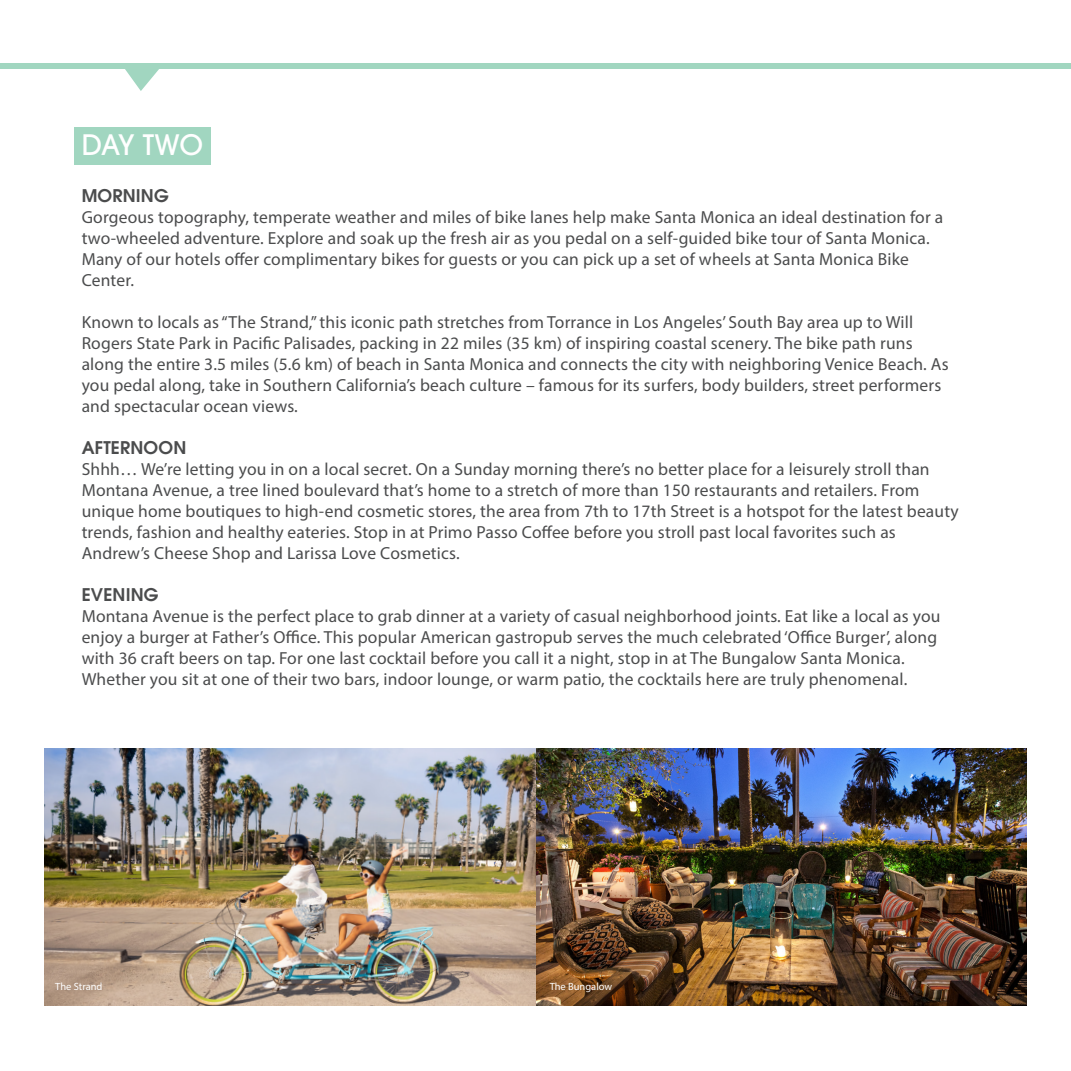
<style>
.page{position:relative;width:1071px;height:1071px;background:#fff}
.page>*{position:absolute;margin:0;border:0;box-sizing:border-box;transform-origin:0 0}
.t1{font:500 28px "ITC Avant Garde Pro";letter-spacing:-.03em;color:#fff}
.t2{font:17.5px/21px "Myriad Pro";letter-spacing:.01em;color:#4b4c4d}
.t3{font:600 17.5px "ITC Avant Garde Pro";letter-spacing:.01em;color:#4b4c4d}
.t4{font:10.5px "Myriad Pro";color:#fff}
</style>
<div class="page">
<div style="left:74px;top:127px;width:136px;height:38px;background:#a1d6c0"></div>
<svg style="left:121px;top:68px;width:43px;height:23px"></svg>
<div style="left:0;top:63px;width:1071px;height:5px;background:#a1d6c0"></div>
<img style="left:45px;top:749px;width:981px;height:256px">
<p class="t1" style="left:82px;top:127px;width:123px">DAY TWO</p>
<p class="t3" style="left:82px;top:184px;width:89px">MORNING</p>
<p class="t2" style="left:82px;top:206px;width:863px">Gorgeous topography, temperate weather and miles of bike lanes help make Santa Monica an ideal destination for a two-wheeled adventure. Explore and soak up the fresh air as you pedal on a self-guided bike tour of Santa Monica.<br>Many of our hotels offer complimentary bikes for guests or you can pick up a set of wheels at Santa Monica Bike Center.</p>
<p class="t2" style="left:82px;top:311px;width:869px">Known to locals as “The Strand,” this iconic path stretches from Torrance in Los Angeles’ South Bay area up to Will Rogers State Park in Pacific Palisades, packing in 22 miles (35 km) of inspiring coastal scenery. The bike path runs along the entire 3.5 miles (5.6 km) of beach in Santa Monica and connects the city with neighboring Venice Beach. As you pedal along, take in Southern California’s beach culture – famous for its surfers, body builders, street performers and spectacular ocean views.</p>
<p class="t3" style="left:82px;top:436px;width:106px">AFTERNOON</p>
<p class="t2" style="left:82px;top:458px;width:879px">Shhh… We’re letting you in on a local secret. On a Sunday morning there’s no better place for a leisurely stroll than Montana Avenue, a tree lined boulevard that’s home to a stretch of more than 150 restaurants and retailers. From unique home boutiques to high-end cosmetic stores, the area from 7th to 17th Street is a hotspot for the latest beauty trends, fashion and healthy eateries. Stop in at Primo Passo Coffee before you stroll past local favorites such as Andrew’s Cheese Shop and Larissa Love Cosmetics.</p>
<p class="t3" style="left:82px;top:583px;width:78px">EVENING</p>
<p class="t2" style="left:82px;top:605px;width:860px">Montana Avenue is the perfect place to grab dinner at a variety of casual neighborhood joints. Eat like a local as you enjoy a burger at Father’s Office. This popular American gastropub serves the much celebrated ‘Office Burger’, along with 36 craft beers on tap. For one last cocktail before you call it a night, stop in at The Bungalow Santa Monica.<br>Whether you sit at one of their two bars, indoor lounge, or warm patio, the cocktails here are truly phenomenal.</p>
<p class="t4" style="left:55px;top:980px;width:49px">The Strand</p>
<p class="t4" style="left:550px;top:980px;width:64px">The Bungalow</p>
</div>
